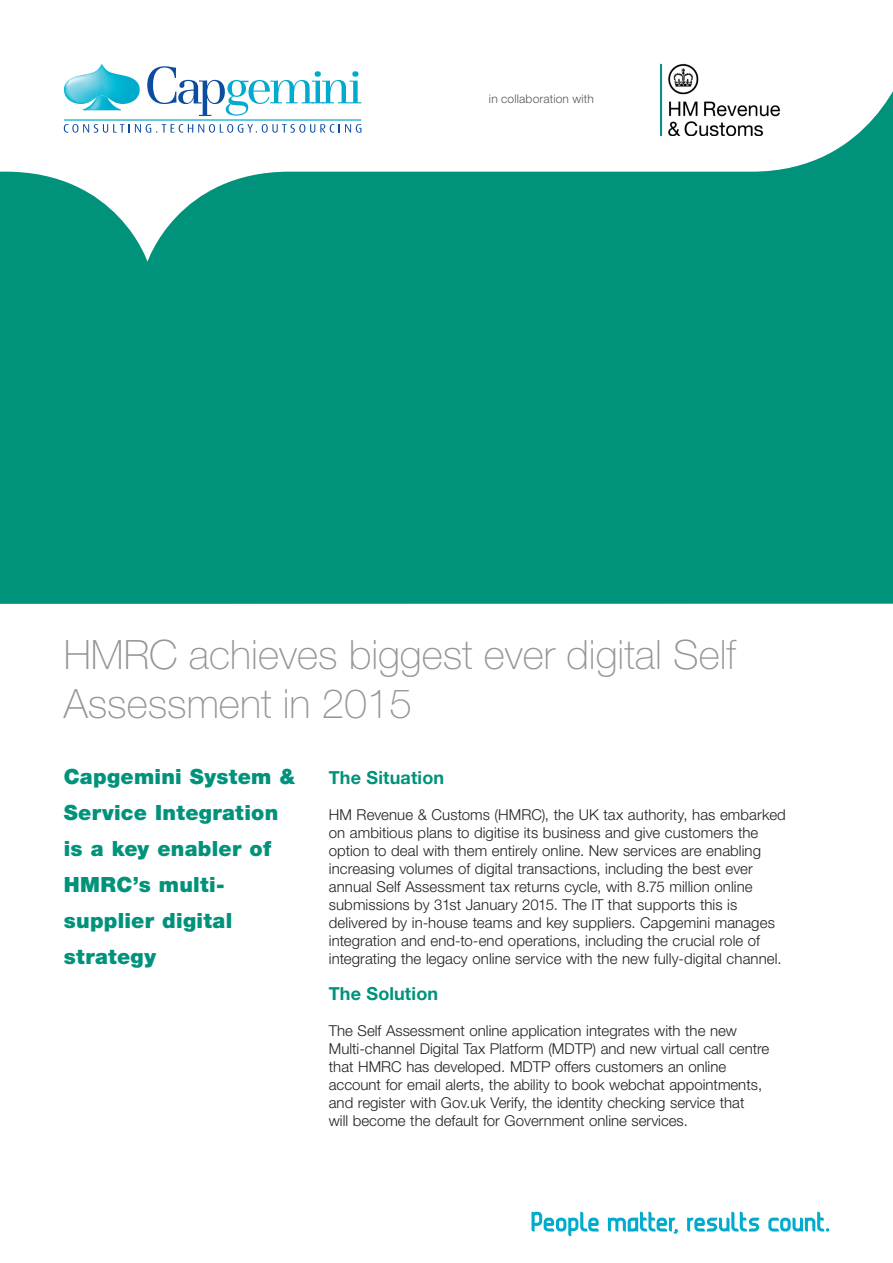
<style>
.page{position:relative;width:893px;height:1263px;background:#fff}
.page>*{position:absolute;margin:0;border:0;box-sizing:border-box;transform-origin:0 0}
.Cover-title{font:100 40.5px/49.5px "Helvetica Neue LT Std";color:#939598}
.subtitle{font:900 21px/36px "Helvetica Neue LT Std";letter-spacing:.015em;color:#00927a}
.head1{font:700 18px "Helvetica Neue LT Std";letter-spacing:.005em;color:#00927a}
.head1-2{font:300 15px/18px "Helvetica Neue LT Std";color:#231f20}
.t1{font:300 12px "Helvetica Neue LT Std";letter-spacing:.015em;color:#57585a}
</style>
<div class="page">
<svg style="left:0;top:64px;width:893px;height:540px;fill:#00927a"></svg>
<svg style="left:532px;top:1212px;width:67px;height:24px"></svg>
<svg style="left:608px;top:1212px;width:70px;height:22px"></svg>
<svg style="left:768px;top:1212px;width:61px;height:19px"></svg>
<svg style="left:687px;top:1212px;width:72px;height:19px"></svg>
<div style="left:608px;top:64px;width:221px;height:72px;background:#fff"></div>
<img style="left:660px;top:64px;width:120px;height:72px">
<p class="t1" style="left:489px;top:92px;width:106px">in collaboration with</p>
<p class="Cover-title" style="left:64px;top:630px;width:674px">HMRC achieves biggest ever digital Self<br>Assessment in 2015</p>
<p class="subtitle" style="left:64px;top:758px;width:233px">Capgemini System &amp;<br>Service Integration is a key enabler of<br>HMRC’s multi&shy;supplier digital strategy</p>
<p class="head1" style="left:329px;top:766px;width:117px">The Situation</p>
<p class="head1-2" style="left:329px;top:805px;width:459px">HM Revenue &amp; Customs (HMRC), the UK tax authority, has embarked on ambitious plans to digitise its business and give customers the option to deal with them entirely online. New services are enabling increasing volumes of digital transactions, including the best ever annual Self Assessment tax returns cycle, with 8.75 million online submissions by 31st January 2015. The IT that supports this is delivered by in-house teams and key suppliers. Capgemini manages integration and end-to-end operations, including the crucial role of integrating the legacy online service with the new fully-digital channel.</p>
<p class="head1" style="left:329px;top:982px;width:111px">The Solution</p>
<p class="head1-2" style="left:329px;top:1021px;width:442px">The Self Assessment online application integrates with the new Multi-channel Digital Tax Platform (MDTP) and new virtual call centre that HMRC has developed. MDTP offers customers an online account for email alerts, the ability to book webchat appointments, and register with Gov.uk Verify, the identity checking service that<br>will become the default for Government online services.</p>
</div>
